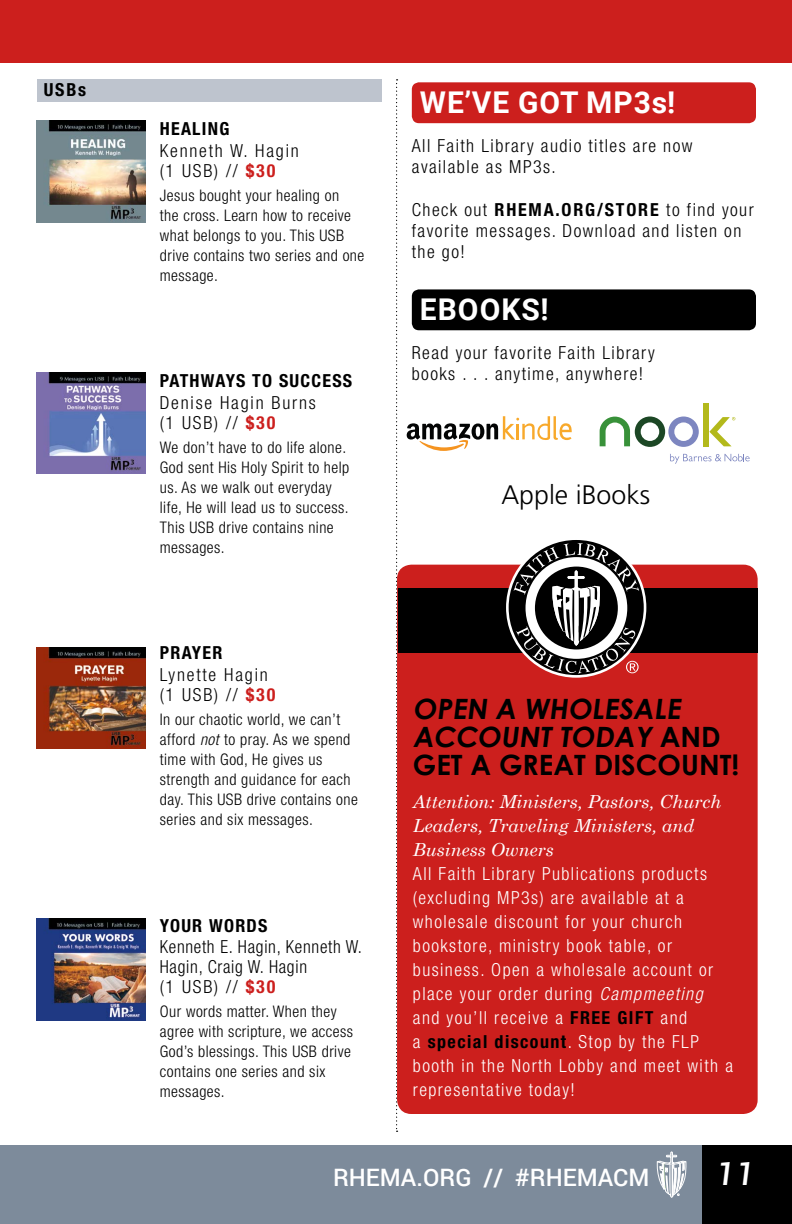
<style>
.page{position:relative;width:792px;height:1224px;background:#fff}
.page>*{position:absolute;margin:0;border:0;box-sizing:border-box;transform-origin:0 0}
.t1{font:500 32px "Roboto";color:#fff}
.t2{font:700 30px "Roboto";letter-spacing:.035em;color:#fff}
.t3{font:700 28px/28px "Century Gothic";color:#000}
.t4{font:300 26.8px "Frutiger";color:#000}
.t5{font:500 24px "Roboto";color:#fff}
.t6{font:300 condensed 18px/24px "Helvetica Neue";letter-spacing:.08em;color:#fff}
.t7{font:300 condensed 18px/21px "Helvetica Neue";letter-spacing:.08em;color:#000}
.t8{font:italic 18px/24px "Century Schoolbook";color:#fff}
.t9{font:300 condensed 18px/20px "Helvetica Neue";letter-spacing:.1em;color:#000}
.t10{font:300 condensed 18px/20px "Helvetica Neue";letter-spacing:.04em;color:#000}
.t11{font:700 condensed 18px "Helvetica Neue";letter-spacing:.07em;color:#000}
.t12{font:300 condensed 16px/20px "Helvetica Neue";letter-spacing:.03em;color:#000}
.s1{font-weight:700;color:#cc1f1d}
.s2{font-style:italic}
.s3{font-weight:700}
.s4{font-weight:700;color:#000}
</style>
<div class="page">
<div style="left:38px;top:79px;width:344px;height:22px;background:#bec4ce"></div>
<div style="left:412px;top:82px;width:344px;height:41px;background:#cc1f1d;border-radius:7px"></div>
<div style="left:412px;top:289px;width:344px;height:41px;background:#000;border-radius:7px"></div>
<svg style="left:396px;top:79px;width:2px;height:1053px"></svg>
<div style="left:397px;top:565px;width:361px;height:549px;background:#cc1f1d;border-radius:14px"></div>
<div style="left:398px;top:588px;width:360px;height:65px;background:#000"></div>
<svg style="left:505px;top:540px;width:142px;height:138px"></svg>
<div style="left:703px;top:403px;width:6px;height:43px;background:#b3b91b"></div>
<svg style="left:600px;top:417px;width:99px;height:30px"></svg>
<svg style="left:670px;top:454px;width:80px;height:10px"></svg>
<svg style="left:709px;top:417px;width:26px;height:29px"></svg>
<svg style="left:407px;top:416px;width:165px;height:35px"></svg>
<img style="left:37px;top:121px;width:108px;height:101px">
<img style="left:37px;top:372px;width:108px;height:102px">
<img style="left:37px;top:648px;width:108px;height:101px">
<img style="left:37px;top:919px;width:108px;height:101px">
<div style="left:0;top:1145px;width:792px;height:79px;background:#7d8b9b"></div>
<div style="left:702px;top:1145px;width:90px;height:79px;background:#000"></div>
<svg style="left:657px;top:1151px;width:29px;height:47px"></svg>
<div style="left:0;top:0;width:792px;height:63px;background:#cc1f1d"></div>
<p class="t11" style="left:44px;top:79px;width:44px">USBs</p>
<p class="t11" style="left:160px;top:118px;width:71px">HEALING</p>
<p class="t9" style="left:160px;top:140px;width:141px">Kenneth W. Hagin (1 USB) // <span class="s1">$30</span></p>
<p class="t12" style="left:160px;top:185px;width:206px">Jesus bought your healing on<br>the cross. Learn how to receive what belongs to you. This USB drive contains two series and one message.</p>
<p class="t11" style="left:160px;top:370px;width:194px">PATHWAYS TO SUCCESS</p>
<p class="t9" style="left:160px;top:392px;width:157px">Denise Hagin Burns (1 USB) // <span class="s1">$30</span></p>
<p class="t12" style="left:160px;top:437px;width:191px">We don’t have to do life alone.<br>God sent His Holy Spirit to help us. As we walk out everyday life, He will lead us to success.<br>This USB drive contains nine messages.</p>
<p class="t11" style="left:160px;top:642px;width:64px">PRAYER</p>
<p class="t9" style="left:160px;top:665px;width:117px">Lynette Hagin (1 USB) // <span class="s1">$30</span></p>
<p class="t12" style="left:160px;top:709px;width:200px">In our chaotic world, we can’t afford <span class="s2">not</span> to pray. As we spend time with God, He gives us strength and guidance for each day. This USB drive contains one series and six messages.</p>
<p class="t11" style="left:160px;top:914px;width:109px">YOUR WORDS</p>
<p class="t10" style="left:160px;top:937px;width:204px">Kenneth E. Hagin, Kenneth W.<br>Hagin, Craig W. Hagin<br>(1 USB) // <span class="s1">$30</span></p>
<p class="t12" style="left:160px;top:1002px;width:195px">Our words matter. When they agree with scripture, we access<br>God’s blessings. This USB drive contains one series and six messages.</p>
<h2 class="t2" style="left:420px;top:81px;width:257px">WE’VE GOT MP3s!</h2>
<p class="t7" style="left:412px;top:135px;width:282px">All Faith Library audio titles are now available as MP3s.</p>
<p class="t7" style="left:412px;top:199px;width:343px">Check out <span class="s3">RHEMA.ORG/STORE</span> to find your favorite messages. Download and listen on the go!</p>
<h2 class="t2" style="left:420px;top:288px;width:130px">EBOOKS!</h2>
<p class="t7" style="left:412px;top:342px;width:244px">Read your favorite Faith Library books . . . anytime, anywhere!</p>
<h3 class="t4" style="left:501px;top:480px;width:150px">Apple iBooks</h3>
<h3 class="t3" style="left:413px;top:694px;width:328px">OPEN A WHOLESALE<br>ACCOUNT TODAY AND<br>GET A GREAT DISCOUNT!</h3>
<p class="t8" style="left:413px;top:789px;width:310px">Attention: Ministers, Pastors, Church<br>Leaders, Traveling Ministers, and<br>Business Owners</p>
<p class="t6" style="left:413px;top:862px;width:322px">All Faith Library Publications products (excluding MP3s) are available at a wholesale discount for your church bookstore, ministry book table, or business. Open a wholesale account or place your order during <span class="s2">Campmeeting </span>and you’ll receive a <span class="s4">FREE GIFT</span> and<br>a <span class="s4">special discount</span>. Stop by the FLP booth in the North Lobby and meet with a representative today!</p>
<h3 class="t5" style="left:333px;top:1160px;width:318px">RHEMA.ORG // #RHEMACM</h3>
<h1 class="t1" style="left:716px;top:1151px;width:45px">11</h1>
</div>
